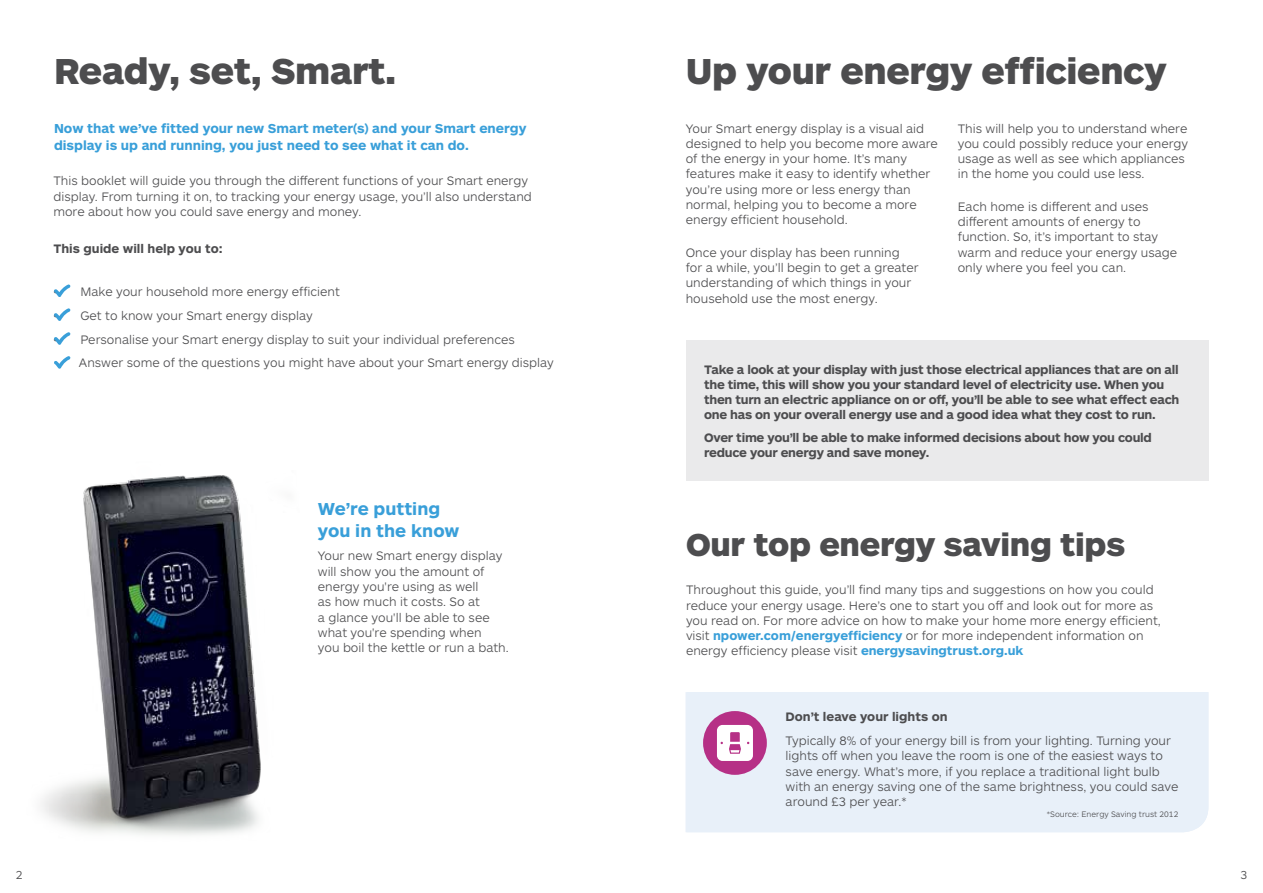
<style>
.page{position:relative;width:1263px;height:893px;background:#fff}
.page>*{position:absolute;margin:0;border:0;box-sizing:border-box;transform-origin:0 0}
.t1{font:900 37.5px "ARS Maquette Pro";letter-spacing:-.01em;color:#4d4d4f}
.t2{font:900 33px "ARS Maquette Pro";letter-spacing:-.01em;color:#4d4d4f}
.t3{font:700 18px/21.6px "ARS Maquette Pro";color:#399fd9}
.t4{font:700 13.5px/16.5px "ARS Maquette Pro";color:#399fd9}
.t5{font:300 12.75px/15.3px "ARS Maquette Pro";color:#4d4d4f}
.t6{font:700 12.75px/15px "ARS Maquette Pro";letter-spacing:-.02em;color:#4d4d4f}
.t7{font:700 12.75px "ARS Maquette Pro";color:#4d4d4f}
.t8{font:300 12px "ARS Maquette Pro";color:#4d4d4f}
.t9{font:300 8.25px "ARS Maquette Pro";color:#4d4d4f}
.s1{font-weight:700;color:#399fd9}
</style>
<div class="page">
<div style="left:686px;top:340px;width:523px;height:141px;background:#eaeaeb"></div>
<img style="left:41px;top:475px;width:220px;height:360px">
<svg style="left:54px;top:308px;width:17px;height:13px"></svg>
<svg style="left:54px;top:332px;width:17px;height:13px"></svg>
<svg style="left:54px;top:356px;width:17px;height:13px"></svg>
<svg style="left:54px;top:284px;width:17px;height:13px"></svg>
<svg style="left:703px;top:711px;width:64px;height:64px"></svg>
<h1 class="t1" style="left:54px;top:47px;width:344px">Ready, set, Smart.</h1>
<p class="t4" style="left:54px;top:119px;width:474px">Now that we’ve fitted your new Smart meter(s) and your Smart energy display is up and running, you just need to see what it can do.</p>
<p class="t5" style="left:53px;top:173px;width:480px">This booklet will guide you through the different functions of your Smart energy display. From turning it on, to tracking your energy usage, you’ll also understand more about how you could save energy and money.</p>
<p class="t7" style="left:53px;top:240px;width:171px">This guide will help you to:</p>
<p class="t5" style="left:53px;top:283px;width:288px">• Make your household more energy efficient</p>
<p class="t5" style="left:53px;top:307px;width:261px">• Get to know your Smart energy display</p>
<p class="t5" style="left:79px;top:327px;width:476px;line-height:23.9px;text-indent:-26px">• Personalise your Smart energy display to suit your individual preferences<br>Answer some of the questions you might have about your Smart energy display</p>
<h3 class="t3" style="left:318px;top:497px;width:143px">We’re putting you in the know</h3>
<p class="t5" style="left:318px;top:548px;width:192px">Your new Smart energy display will show you the amount of energy you're using as well<br>as how much it costs. So at<br>a glance you'll be able to see what you're spending when<br>you boil the kettle or run a bath.</p>
<h1 class="t1" style="left:686px;top:47px;width:482px">Up your energy efficiency</h1>
<p class="t5" style="left:686px;top:120px;width:254px">Your Smart energy display is a visual aid designed to help you become more aware of the energy in your home. It’s many features make it easy to identify whether you’re using more or less energy than normal, helping you to become a more energy efficient household.</p>
<p class="t5" style="left:686px;top:244px;width:234px">Once your display has been running for a while, you’ll begin to get a greater understanding of which things in your household use the most energy.</p>
<p class="t5" style="left:958px;top:120px;width:232px">This will help you to understand where you could possibly reduce your energy usage as well as see which appliances in the home you could use less.</p>
<p class="t5" style="left:958px;top:198px;width:221px">Each home is different and uses different amounts of energy to function. So, it’s important to stay warm and reduce your energy usage only where you feel you can.</p>
<p class="t6" style="left:704px;top:361px;width:477px">Take a look at your display with just those electrical appliances that are on all the time, this will show you your standard level of electricity use. When you then turn an electric appliance on or off, you’ll be able to see what effect each one has on your overall energy use and a good idea what they cost to run.</p>
<p class="t6" style="left:704px;top:430px;width:449px">Over time you’ll be able to make informed decisions about how you could reduce your energy and save money.</p>
<h2 class="t2" style="left:686px;top:523px;width:441px">Our top energy saving tips</h2>
<p class="t5" style="left:686px;top:582px;width:476px">Throughout this guide, you’ll find many tips and suggestions on how you could reduce your energy usage. Here’s one to start you off and look out for more as you read on. For more advice on how to make your home more energy efficient, visit <span class="s1">npower.com/energyefficiency</span> or for more independent information on energy efficiency please visit <span class="s1">energysavingtrust.org.uk</span></p>
<p class="t7" style="left:786px;top:708px;width:163px">Don’t leave your lights on</p>
<p class="t5" style="left:786px;top:732px;width:394px">Typically 8% of your energy bill is from your lighting. Turning your lights off when you leave the room is one of the easiest ways to save energy. What’s more, if you replace a traditional light bulb with an energy saving one of the same brightness, you could save around £3 per year.*</p>
<p class="t9" style="left:1047px;top:809px;width:133px">*Source: Energy Saving trust 2012</p>
<p class="t8" style="left:16px;top:867px;width:8px">2</p>
<p class="t8" style="left:1240px;top:867px;width:8px">3</p>
</div>
